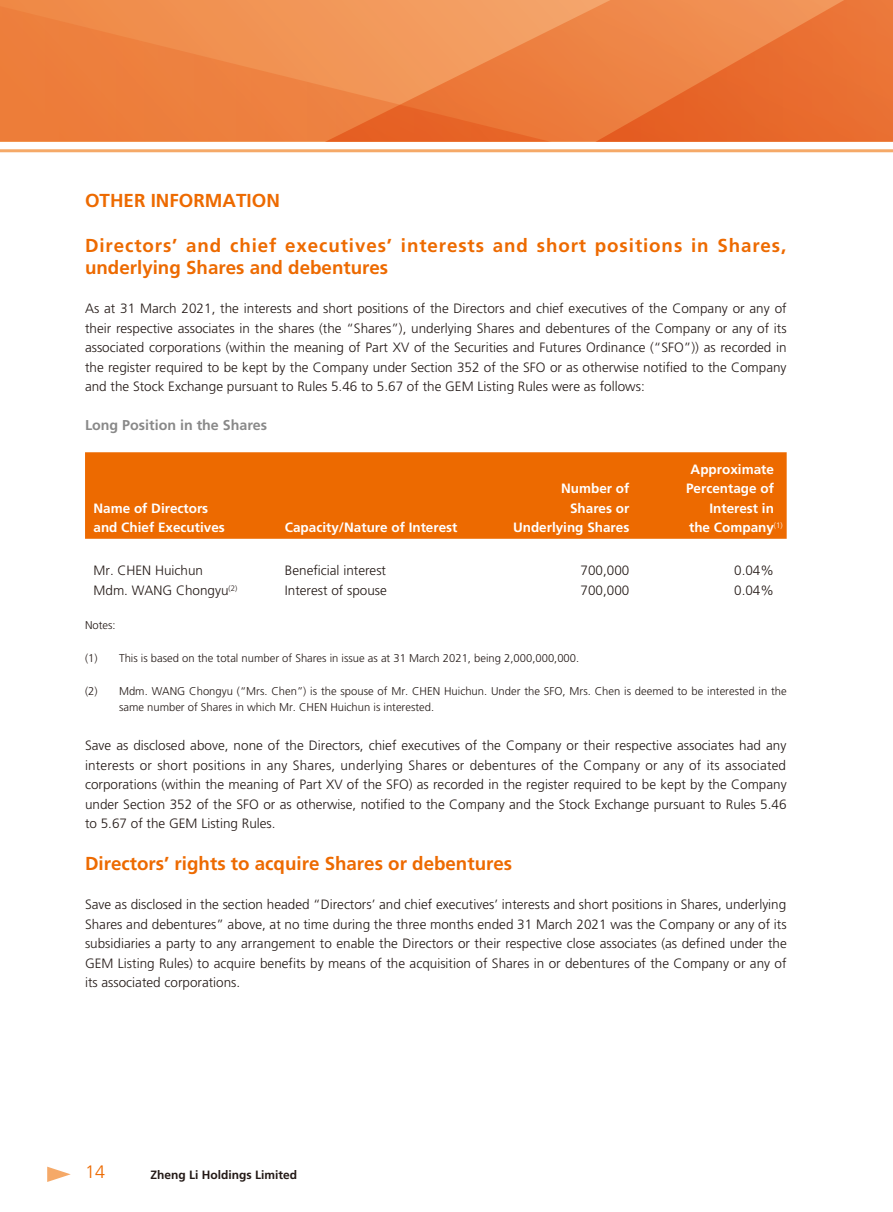
<style>
.page{position:relative;width:893px;height:1212px;background:#fff}
.page>*{position:absolute;margin:0;border:0;box-sizing:border-box;transform-origin:0 0}
.t1{font:700 18.75px/22.5px "Frutiger LT Std";letter-spacing:.05em;color:#ed6a00}
.t2{font:700 18.75px "Frutiger LT Std";color:#ed6a00}
.t3{font:300 18px "Frutiger LT Std";color:#ed6a00}
.t4{font:700 14.25px "Frutiger LT Std";color:#898989}
.t5{font:300 13.5px/19.5px "Frutiger LT Std";color:#231916;text-align:justify}
.t6{font:700 13.5px/19.5px "Frutiger LT Std";color:#fff}
.t7{font:700 12px "Frutiger LT Std";color:#231916}
.t8{font:300 11.25px/16.5px "Frutiger LT Std";color:#231916}
</style>
<div class="page">
<svg style="left:0;top:0;width:893px;height:3px;background:#f19355"></svg>
<svg style="left:0;top:3px;width:893px;height:138px;background:#ed8142"></svg>
<hr style="left:0;top:149px;width:893px;height:3px;background:#f5a968">
<svg style="left:47px;top:1166px;width:24px;height:16px"></svg>
<div style="left:85px;top:452px;width:702px;height:87px;background:#ed6a00"></div>
<h1 class="t2" style="left:85px;top:189px;width:196px">OTHER INFORMATION</h1>
<h1 class="t1" style="left:85px;top:234px;width:703px">Directors’ and chief executives’ interests and short positions in Shares, underlying Shares and debentures</h1>
<p class="t5" style="left:85px;top:299px;width:703px">As at 31 March 2021, the interests and short positions of the Directors and chief executives of the Company or any of their respective associates in the shares (the “Shares”), underlying Shares and debentures of the Company or any of its associated corporations (within the meaning of Part XV of the Securities and Futures Ordinance (“SFO”)) as recorded in the register required to be kept by the Company under Section 352 of the SFO or as otherwise notified to the Company and the Stock Exchange pursuant to Rules 5.46 to 5.67 of the GEM Listing Rules were as follows:</p>
<p class="t4" style="left:85px;top:417px;width:184px">Long Position in the Shares</p>
<p class="t6" style="left:94px;top:498px;width:133px">Name of Directors and Chief Executives</p>
<p class="t6" style="left:285px;top:518px;width:174px">Capacity/Nature of Interest</p>
<p class="t6" style="left:513px;top:479px;width:118px;text-align:right">Number of<br>Shares or<br>Underlying Shares</p>
<p class="t6" style="left:691px;top:459px;width:85px">Approximate</p>
<p class="t6" style="left:686px;top:479px;width:89px">Percentage of</p>
<p class="t6" style="left:709px;top:498px;width:66px">Interest in</p>
<p class="t6" style="left:689px;top:518px;width:95px">the Company<sup>(1)</sup></p>
<p class="t5" style="left:94px;top:561px;width:111px">Mr. CHEN Huichun</p>
<p class="t5" style="left:285px;top:561px;width:103px">Beneficial interest</p>
<p class="t5" style="left:581px;top:561px;width:50px">700,000</p>
<p class="t5" style="left:734px;top:561px;width:41px">0.04%</p>
<p class="t5" style="left:94px;top:581px;width:145px">Mdm. WANG Chongyu<sup>(2)</sup></p>
<p class="t5" style="left:285px;top:581px;width:104px">Interest of spouse</p>
<p class="t5" style="left:581px;top:581px;width:50px">700,000</p>
<p class="t5" style="left:734px;top:581px;width:41px">0.04%</p>
<p class="t8" style="left:85px;top:617px;width:32px">Notes:</p>
<p class="t8" style="left:85px;top:650px;width:496px">(1) This is based on the total number of Shares in issue as at 31 March 2021, being 2,000,000,000.</p>
<p class="t8" style="left:119px;top:683px;width:669px;text-indent:-34px">(2) Mdm. WANG Chongyu (“Mrs. Chen”) is the spouse of Mr. CHEN Huichun. Under the SFO, Mrs. Chen is deemed to be interested in the same number of Shares in which Mr. CHEN Huichun is interested.</p>
<p class="t5" style="left:85px;top:736px;width:703px">Save as disclosed above, none of the Directors, chief executives of the Company or their respective associates had any interests or short positions in any Shares, underlying Shares or debentures of the Company or any of its associated corporations (within the meaning of Part XV of the SFO) as recorded in the register required to be kept by the Company under Section 352 of the SFO or as otherwise, notified to the Company and the Stock Exchange pursuant to Rules 5.46 to 5.67 of the GEM Listing Rules.</p>
<h1 class="t2" style="left:85px;top:853px;width:429px">Directors’ rights to acquire Shares or debentures</h1>
<p class="t5" style="left:85px;top:895px;width:703px">Save as disclosed in the section headed “Directors’ and chief executives’ interests and short positions in Shares, underlying Shares and debentures” above, at no time during the three months ended 31 March 2021 was the Company or any of its subsidiaries a party to any arrangement to enable the Directors or their respective close associates (as defined under the GEM Listing Rules) to acquire benefits by means of the acquisition of Shares in or debentures of the Company or any of its associated corporations.</p>
<h2 class="t3" style="left:85px;top:1162px;width:22px">14</h2>
<p class="t7" style="left:150px;top:1167px;width:148px">Zheng Li Holdings Limited</p>
</div>
